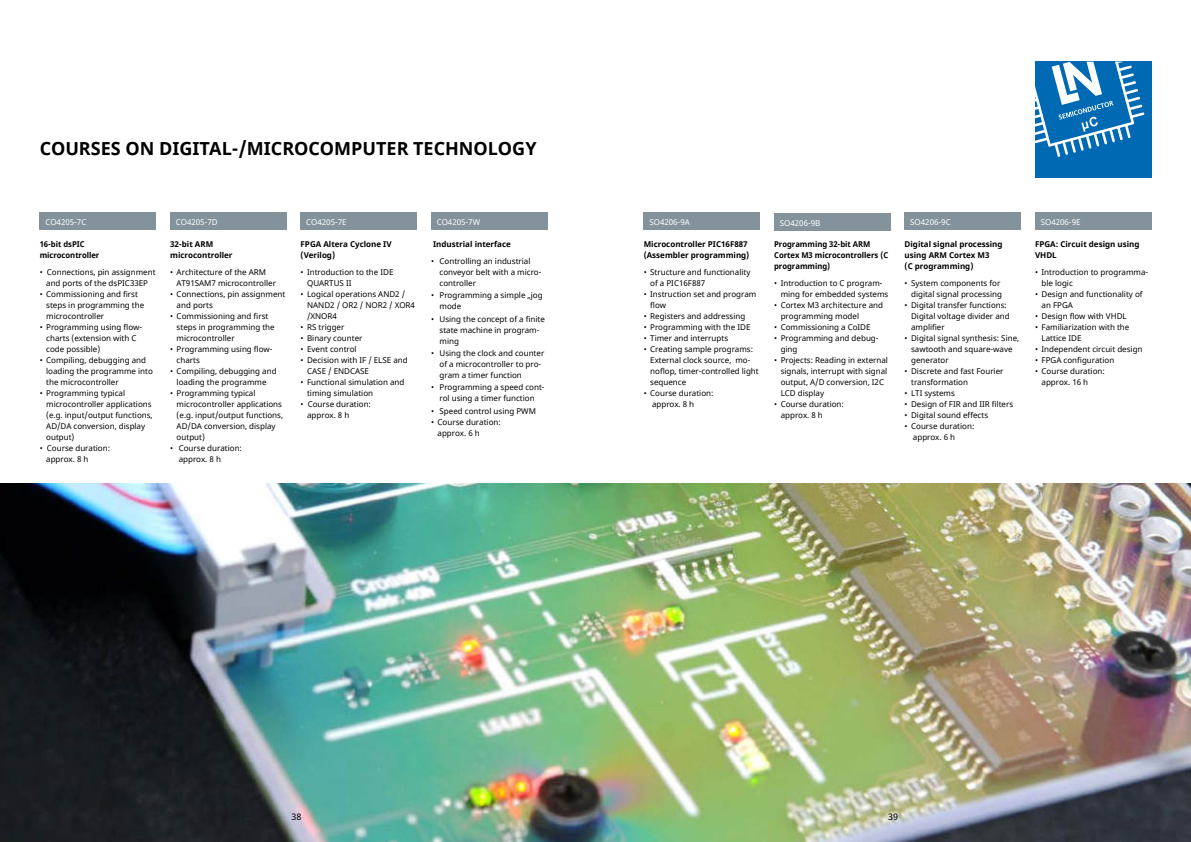
<style>
.page{position:relative;width:1191px;height:842px;background:#fff}
.page>*{position:absolute;margin:0;border:0;box-sizing:border-box;transform-origin:0 0}
.t1{font:700 18px "Noto Sans";color:#000}
.t2{font:9px "Noto Sans";color:#000}
.t3{font:8px/11px "Noto Sans";color:#000}
.t4{font:700 8px/11px "Noto Sans";color:#000}
.t5{font:700 8px/11px "Noto Sans";color:#000;scale:.96 1}
.t6{font:8px "Noto Sans";color:#fff}
</style>
<div class="page">
<img style="left:0;top:484px;width:1190px;height:358px">
<div style="left:1035px;top:62px;width:116px;height:116px;background:#0069b4"></div>
<svg style="left:1035px;top:62px;width:109px;height:95px"></svg>
<div style="left:904px;top:213px;width:116px;height:17px;background:#83929b"></div>
<div style="left:1035px;top:213px;width:116px;height:17px;background:#83929b"></div>
<div style="left:643px;top:213px;width:117px;height:17px;background:#83929b"></div>
<div style="left:774px;top:213px;width:116px;height:17px;background:#83929b"></div>
<div style="left:40px;top:213px;width:116px;height:17px;background:#83929b"></div>
<div style="left:170px;top:213px;width:116px;height:17px;background:#83929b"></div>
<div style="left:300px;top:213px;width:117px;height:17px;background:#83929b"></div>
<div style="left:431px;top:213px;width:116px;height:17px;background:#83929b"></div>
<h1 class="t1" style="left:40px;top:140px;width:498px">COURSES ON DIGITAL-/MICROCOMPUTER TECHNOLOGY</h1>
<p class="t6" style="left:45px;top:219px;width:43px">CO4205-7C</p>
<p class="t5" style="left:40px;top:239px;width:64px">16-bit dsPIC microcontroller</p>
<p class="t3" style="left:40px;top:267px;width:117px;text-align:center">• Connections, pin assignment and ports of the dsPIC33EP</p>
<p class="t3" style="left:46px;top:289px;width:100px;text-indent:-7px">• Commissioning and first steps in programming the microcontroller</p>
<p class="t3" style="left:46px;top:322px;width:97px;text-indent:-7px">• Programming using flow&shy;charts (extension with C code possible)</p>
<p class="t3" style="left:46px;top:355px;width:108px;text-indent:-7px">• Compiling, debugging and loading the programme into the microcontroller</p>
<p class="t3" style="left:46px;top:388px;width:108px;text-indent:-7px">• Programming typical microcontroller applications (e.g. input/output functions,<br>AD/DA conversion, display output)</p>
<p class="t3" style="left:46px;top:443px;width:65px;text-indent:-7px">• Course duration: approx. 8 h</p>
<p class="t6" style="left:176px;top:219px;width:43px">CO4205-7D</p>
<p class="t4" style="left:170px;top:239px;width:64px">32-bit ARM microcontroller</p>
<p class="t3" style="left:177px;top:267px;width:101px;text-indent:-7px">• Architecture of the ARM<br>AT91SAM7 microcontroller</p>
<p class="t3" style="left:177px;top:289px;width:110px;text-indent:-7px">• Connections, pin assignment and ports</p>
<p class="t3" style="left:177px;top:311px;width:100px;text-indent:-7px">• Commissioning and first steps in programming the microcontroller</p>
<p class="t3" style="left:177px;top:344px;width:97px;text-indent:-7px">• Programming using flow&shy;charts</p>
<p class="t3" style="left:170px;top:366px;width:108px;text-align:center">• Compiling, debugging and loading the programme</p>
<p class="t3" style="left:177px;top:388px;width:108px;text-indent:-7px">• Programming typical microcontroller applications (e.g. input/output functions,<br>AD/DA conversion, display output)</p>
<p class="t3" style="left:179px;top:443px;width:65px;text-indent:-9px">• Course duration: approx. 8 h</p>
<p class="t6" style="left:306px;top:219px;width:42px">CO4205-7E</p>
<p class="t4" style="left:300px;top:239px;width:92px">FPGA Altera Cyclone IV (Verilog)</p>
<p class="t3" style="left:307px;top:267px;width:88px;text-indent:-7px">• Introduction to the IDE<br>QUARTUS II</p>
<p class="t3" style="left:307px;top:289px;width:109px;text-indent:-7px">• Logical operations AND2 /<br>NAND2 / OR2 / NOR2 / XOR4 /XNOR4</p>
<p class="t3" style="left:300px;top:322px;width:45px">• RS trigger</p>
<p class="t3" style="left:300px;top:333px;width:63px">• Binary counter</p>
<p class="t3" style="left:300px;top:344px;width:58px">• Event control</p>
<p class="t3" style="left:307px;top:355px;width:102px;text-indent:-7px">• Decision with IF / ELSE and<br>CASE / ENDCASE</p>
<p class="t3" style="left:307px;top:377px;width:99px;text-indent:-7px">• Functional simulation and timing simulation</p>
<p class="t3" style="left:307px;top:399px;width:65px;text-indent:-7px">• Course duration: approx. 8 h</p>
<p class="t6" style="left:437px;top:217px;width:45px">CO4205-7W</p>
<p class="t4" style="left:433px;top:239px;width:79px">Industrial interface</p>
<p class="t3" style="left:439px;top:256px;width:103px;text-indent:-9px">• Controlling an industrial conveyor belt with a micro&shy;controller</p>
<p class="t3" style="left:439px;top:290px;width:105px;text-indent:-9px">• Programming a simple „jog mode</p>
<p class="t3" style="left:439px;top:314px;width:107px;text-indent:-9px">• Using the concept of a finite state machine in program&shy;ming</p>
<p class="t3" style="left:439px;top:348px;width:106px;text-indent:-9px">• Using the clock and counter of a microcontroller to pro&shy;gram a timer function</p>
<p class="t3" style="left:431px;top:383px;width:115px;text-align:center">• Programming a speed cont&shy;rol using a timer function</p>
<p class="t3" style="left:431px;top:406px;width:106px">• Speed control using PWM</p>
<p class="t3" style="left:437px;top:417px;width:65px;text-indent:-7px">• Course duration: approx. 6 h</p>
<p class="t6" style="left:649px;top:219px;width:42px">SO4206-9A</p>
<p class="t4" style="left:643px;top:239px;width:107px">Microcontroller PIC16F887 (Assembler programming)</p>
<p class="t3" style="left:650px;top:267px;width:102px;text-indent:-7px">• Structure and functionality of a PIC16F887</p>
<p class="t3" style="left:650px;top:289px;width:108px;text-indent:-7px">• Instruction set and program flow</p>
<p class="t3" style="left:643px;top:311px;width:103px">• Registers and addressing</p>
<p class="t3" style="left:643px;top:322px;width:108px">• Programming with the IDE</p>
<p class="t3" style="left:643px;top:333px;width:86px">• Timer and interrupts</p>
<p class="t3" style="left:650px;top:344px;width:110px;text-indent:-7px">• Creating sample programs:<br>External clock source, mo&shy;noflop, timer-controlled light sequence</p>
<p class="t3" style="left:652px;top:388px;width:63px;text-indent:-8px">• Course duration: approx. 8 h</p>
<p class="t6" style="left:780px;top:219px;width:42px">SO4206-9B</p>
<p class="t5" style="left:774px;top:239px;width:120px">Programming 32-bit ARM<br>Cortex M3 microcontrollers (C programming)</p>
<p class="t3" style="left:780px;top:278px;width:109px;text-indent:-7px">• Introduction to C program&shy;ming for embedded systems</p>
<p class="t3" style="left:780px;top:300px;width:104px;text-indent:-7px">• Cortex M3 architecture and programming model</p>
<p class="t3" style="left:774px;top:322px;width:98px">• Commissioning a CoIDE</p>
<p class="t3" style="left:780px;top:333px;width:99px;text-indent:-7px">• Programming and debug&shy;ging</p>
<p class="t3" style="left:780px;top:355px;width:109px;text-indent:-7px">• Projects: Reading in external signals, interrupt with signal output, A/D conversion, I2C<br>LCD display</p>
<p class="t3" style="left:780px;top:399px;width:65px;text-indent:-7px">• Course duration: approx. 8 h</p>
<p class="t6" style="left:910px;top:219px;width:42px">SO4206-9C</p>
<p class="t4" style="left:904px;top:239px;width:99px">Digital signal processing using ARM Cortex M3<br>(C programming)</p>
<p class="t3" style="left:904px;top:278px;width:99px;text-align:right">• System components for digital signal processing</p>
<p class="t3" style="left:911px;top:300px;width:100px;text-indent:-7px">• Digital transfer functions:<br>Digital voltage divider and amplifier</p>
<p class="t3" style="left:911px;top:333px;width:110px;text-indent:-7px">• Digital signal synthesis: Sine, sawtooth and square-wave generator</p>
<p class="t3" style="left:911px;top:366px;width:94px;text-indent:-7px">• Discrete and fast Fourier transformation</p>
<p class="t3" style="left:904px;top:388px;width:52px">• LTI systems</p>
<p class="t3" style="left:904px;top:399px;width:110px">• Design of FIR and IIR filters</p>
<p class="t3" style="left:904px;top:410px;width:85px">• Digital sound effects</p>
<p class="t3" style="left:913px;top:421px;width:63px;text-indent:-8px">• Course duration: approx. 6 h</p>
<p class="t6" style="left:1040px;top:219px;width:41px">SO4206-9E</p>
<p class="t4" style="left:1035px;top:239px;width:106px">FPGA: Circuit design using<br>VHDL</p>
<p class="t3" style="left:1041px;top:267px;width:108px;text-indent:-7px">• Introduction to programma&shy;ble logic</p>
<p class="t3" style="left:1041px;top:289px;width:103px;text-indent:-7px">• Design and functionality of an FPGA</p>
<p class="t3" style="left:1035px;top:311px;width:93px">• Design flow with VHDL</p>
<p class="t3" style="left:1041px;top:322px;width:89px;text-indent:-7px">• Familiarization with the<br>Lattice IDE</p>
<p class="t3" style="left:1035px;top:344px;width:109px">• Independent circuit design</p>
<p class="t3" style="left:1035px;top:355px;width:81px">• FPGA configuration</p>
<p class="t3" style="left:1041px;top:366px;width:65px;text-indent:-7px">• Course duration: approx. 16 h</p>
<p class="t2" style="left:291px;top:812px;width:11px">38</p>
<p class="t2" style="left:888px;top:812px;width:11px">39</p>
</div>
